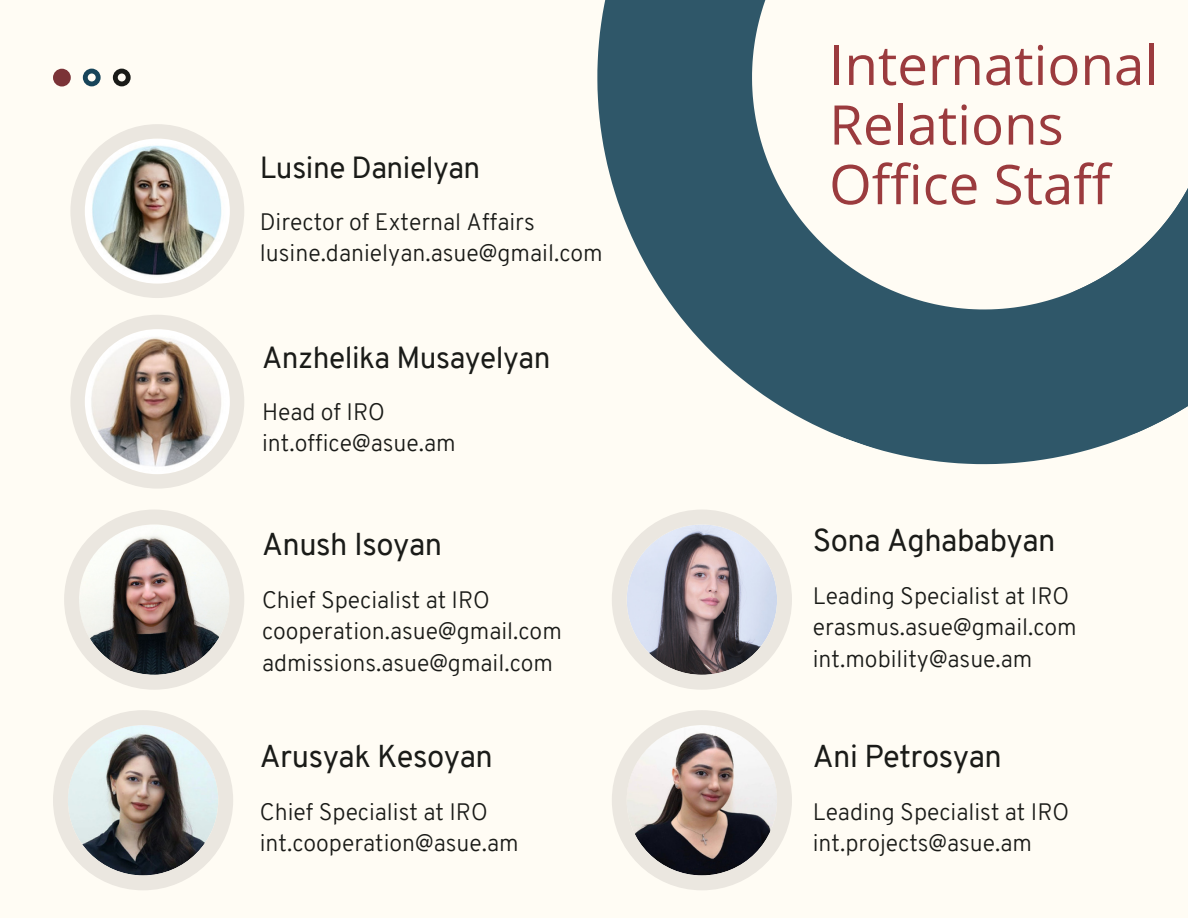
<style>
.page{position:relative;width:1188px;height:918px;background:#fffcf4}
.page>*{position:absolute;margin:0;border:0;box-sizing:border-box;transform-origin:0 0}
.t1{font:54.75px/59.7px "Open Sans";color:#9b3b3e}
.t2{font:30.9px "Overpass";letter-spacing:-.015em;color:#1a1b18}
.t3{font:29.85px "Overpass";letter-spacing:-.015em;color:#1a1b18}
.t4{font:300 23.25px/31.5px "Overpass";color:#1a1b18}
</style>
<div class="page">
<svg style="left:113px;top:69px;width:18px;height:17px"></svg>
<svg style="left:83px;top:69px;width:18px;height:17px"></svg>
<div style="left:53px;top:69px;width:18px;height:18px;background:#7b3337;border-radius:50%"></div>
<svg style="left:597px;top:0;width:591px;height:465px"></svg>
<svg style="left:70px;top:124px;width:174px;height:174px"></svg>
<svg style="left:70px;top:315px;width:174px;height:174px"></svg>
<svg style="left:64px;top:510px;width:180px;height:180px"></svg>
<svg style="left:53px;top:710px;width:180px;height:180px"></svg>
<svg style="left:612px;top:710px;width:180px;height:180px"></svg>
<svg style="left:612px;top:510px;width:180px;height:180px"></svg>
<p class="t3" style="left:260px;top:156px;width:222px">Lusine Danielyan</p>
<p class="t4" style="left:260px;top:208px;width:345px">Director of External Affairs lusine.danielyan.asue@gmail.com</p>
<p class="t3" style="left:262px;top:346px;width:290px">Anzhelika Musayelyan</p>
<p class="t4" style="left:262px;top:398px;width:195px">Head of IRO int.office@asue.am</p>
<h2 class="t2" style="left:262px;top:532px;width:182px">Anush Isoyan</h2>
<p class="t4" style="left:262px;top:586px;width:301px">Chief Specialist at IRO cooperation.asue@gmail.com admissions.asue@gmail.com</p>
<h2 class="t2" style="left:260px;top:744px;width:235px">Arusyak Kesoyan</h2>
<p class="t4" style="left:260px;top:798px;width:260px">Chief Specialist at IRO int.cooperation@asue.am</p>
<h1 class="t1" style="left:829px;top:34px;width:331px">International<br>Relations<br>Office Staff</h1>
<h2 class="t2" style="left:813px;top:528px;width:244px">Sona Aghababyan</h2>
<p class="t4" style="left:813px;top:582px;width:266px">Leading Specialist at IRO erasmus.asue@gmail.com int.mobility@asue.am</p>
<h2 class="t2" style="left:813px;top:744px;width:191px">Ani Petrosyan</h2>
<p class="t4" style="left:813px;top:798px;width:258px">Leading Specialist at IRO int.projects@asue.am</p>
</div>
